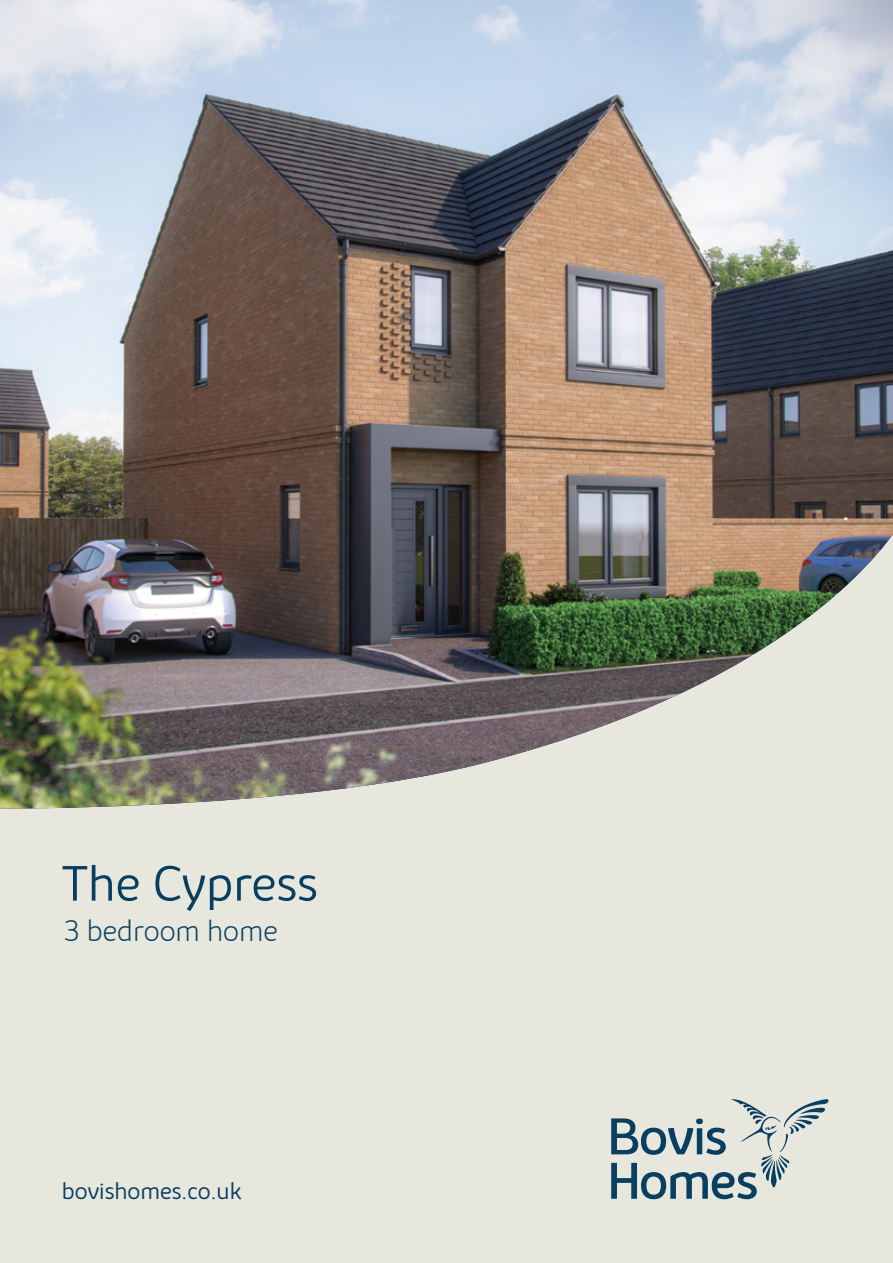
<style>
.page{position:relative;width:893px;height:1263px;background:#fff}
.page>*{position:absolute;margin:0;border:0;box-sizing:border-box;transform-origin:0 0}
.t1{font:300 50.85px "Bovis Sans";color:#073e61}
.t2{font:200 30.3px "Bovis Sans";color:#073e61}
.t3{font:300 24px "Bovis Sans";color:#073e61}
</style>
<div class="page">
<div style="left:0;top:500px;width:893px;height:763px;background:#e7e7dd"></div>
<svg style="left:611px;top:1099px;width:218px;height:100px"></svg>
<img style="left:0;top:0;width:893px;height:809px">
<h1 class="t1" style="left:62px;top:854px;width:257px">The Cypress</h1>
<p class="t2" style="left:64px;top:914px;width:216px">3 bedroom home</p>
<h1 class="t1" style="left:68px;top:854px;width:300px">The XXXXXXX</h1>
<p class="t2" style="left:70px;top:914px;width:217px">X bedroom home</p>
<p class="t3" style="left:68px;top:1170px;width:181px">bovishomes.co.uk</p>
<p class="t3" style="left:62px;top:1177px;width:181px">bovishomes.co.uk</p>
</div>
